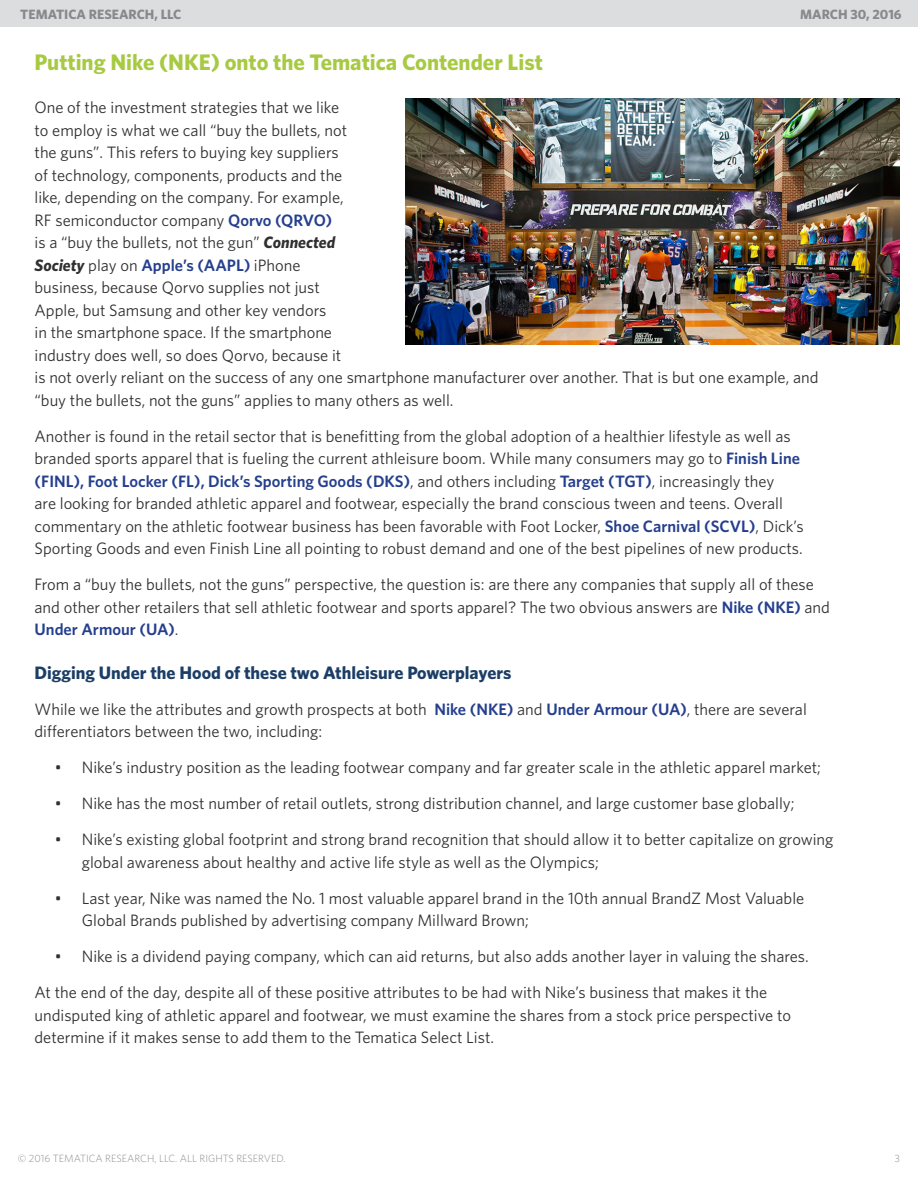
<style>
.page{position:relative;width:918px;height:1188px;background:#fff}
.page>*{position:absolute;margin:0;border:0;box-sizing:border-box;transform-origin:0 0}
.Section_Headline{font:700 22.5px "Whitney";color:#a8ca42}
.Main_Body_Text{font:700 18px "Whitney";color:#1c3e66}
.Main_Body_Text-2{font:16.5px/22.5px "Whitney";color:#312f30}
.t1{font:700 13.5px "Whitney";color:#87898c}
.t2{font:300 10.5px "Whitney";color:#8a8c8f}
.s1{font-weight:600;color:#253f8e}
.s2{font-weight:700;font-style:italic}
</style>
<div class="page">
<div style="left:0;top:0;width:918px;height:27px;background:#dcdddf"></div>
<img style="left:405px;top:99px;width:495px;height:246px">
<p class="t1" style="left:20px;top:6px;width:163px">TEMATICA RESEARCH, LLC</p>
<p class="t1" style="left:800px;top:6px;width:103px">MARCH 30, 2016</p>
<p class="Section_Headline" style="left:35px;top:48px;width:510px">Putting Nike (NKE) onto the Tematica Contender List</p>
<p class="Main_Body_Text-2" style="left:35px;top:96px;width:785px">One of the investment strategies that we like<br>to employ is what we call “buy the bullets, not<br>the guns”. This refers to buying key suppliers<br>of technology, components, products and the<br>like, depending on the company. For example,<br>RF semiconductor company <span class="s1">Qorvo (QRVO)<br></span>is a “buy the bullets, not the gun” <span class="s2">Connected<br>Society</span> play on <span class="s1">Apple’s (AAPL)</span> iPhone<br>business, because Qorvo supplies not just<br>Apple, but Samsung and other key vendors<br>in the smartphone space. If the smartphone<br>industry does well, so does Qorvo, because it<br>is not overly reliant on the success of any one smartphone manufacturer over another. That is but one example, and “buy the bullets, not the guns” applies to many others as well.</p>
<p class="Main_Body_Text-2" style="left:35px;top:424px;width:771px">Another is found in the retail sector that is benefitting from the global adoption of a healthier lifestyle as well as branded sports apparel that is fueling the current athleisure boom. While many consumers may go to <span class="s1">Finish Line (FINL), Foot Locker (FL), Dick’s Sporting Goods (DKS)</span>, and others including <span class="s1">Target (TGT)</span>, increasingly they<br>are looking for branded athletic apparel and footwear, especially the brand conscious tween and teens. Overall commentary on the athletic footwear business has been favorable with Foot Locker, <span class="s1">Shoe Carnival (SCVL)</span>, Dick’s Sporting Goods and even Finish Line all pointing to robust demand and one of the best pipelines of new products.</p>
<p class="Main_Body_Text-2" style="left:35px;top:573px;width:797px">From a “buy the bullets, not the guns” perspective, the question is: are there any companies that supply all of these and other other retailers that sell athletic footwear and sports apparel? The two obvious answers are <span class="s1">Nike (NKE)</span> and<br><span class="s1">Under Armour (UA)</span>.</p>
<p class="Main_Body_Text" style="left:35px;top:660px;width:478px">Digging Under the Hood of these two Athleisure Powerplayers</p>
<p class="Main_Body_Text-2" style="left:35px;top:697px;width:774px">While we like the attributes and growth prospects at both <span class="s1">Nike (NKE)</span> and <span class="s1">Under Armour (UA)</span>, there are several differentiators between the two, including:</p>
<p class="Main_Body_Text-2" style="left:55px;top:756px;width:768px">• Nike’s industry position as the leading footwear company and far greater scale in the athletic apparel market;</p>
<p class="Main_Body_Text-2" style="left:55px;top:792px;width:741px">• Nike has the most number of retail outlets, strong distribution channel, and large customer base globally;</p>
<p class="Main_Body_Text-2" style="left:82px;top:828px;width:753px;text-indent:-27px">• Nike’s existing global footprint and strong brand recognition that should allow it to better capitalize on growing global awareness about healthy and active life style as well as the Olympics;</p>
<p class="Main_Body_Text-2" style="left:82px;top:886px;width:724px;text-indent:-27px">• Last year, Nike was named the No. 1 most valuable apparel brand in the 10th annual BrandZ Most Valuable<br>Global Brands published by advertising company Millward Brown;</p>
<p class="Main_Body_Text-2" style="left:55px;top:945px;width:755px">• Nike is a dividend paying company, which can aid returns, but also adds another layer in valuing the shares.</p>
<p class="Main_Body_Text-2" style="left:35px;top:981px;width:758px">At the end of the day, despite all of these positive attributes to be had with Nike’s business that makes it the undisputed king of athletic apparel and footwear, we must examine the shares from a stock price perspective to determine if it makes sense to add them to the Tematica Select List.</p>
<p class="t2" style="left:18px;top:1151px;width:269px">© 2016 TEMATICA RESEARCH, LLC. ALL RIGHTS RESERVED.</p>
<p class="t2" style="left:895px;top:1151px;width:7px">3</p>
</div>
